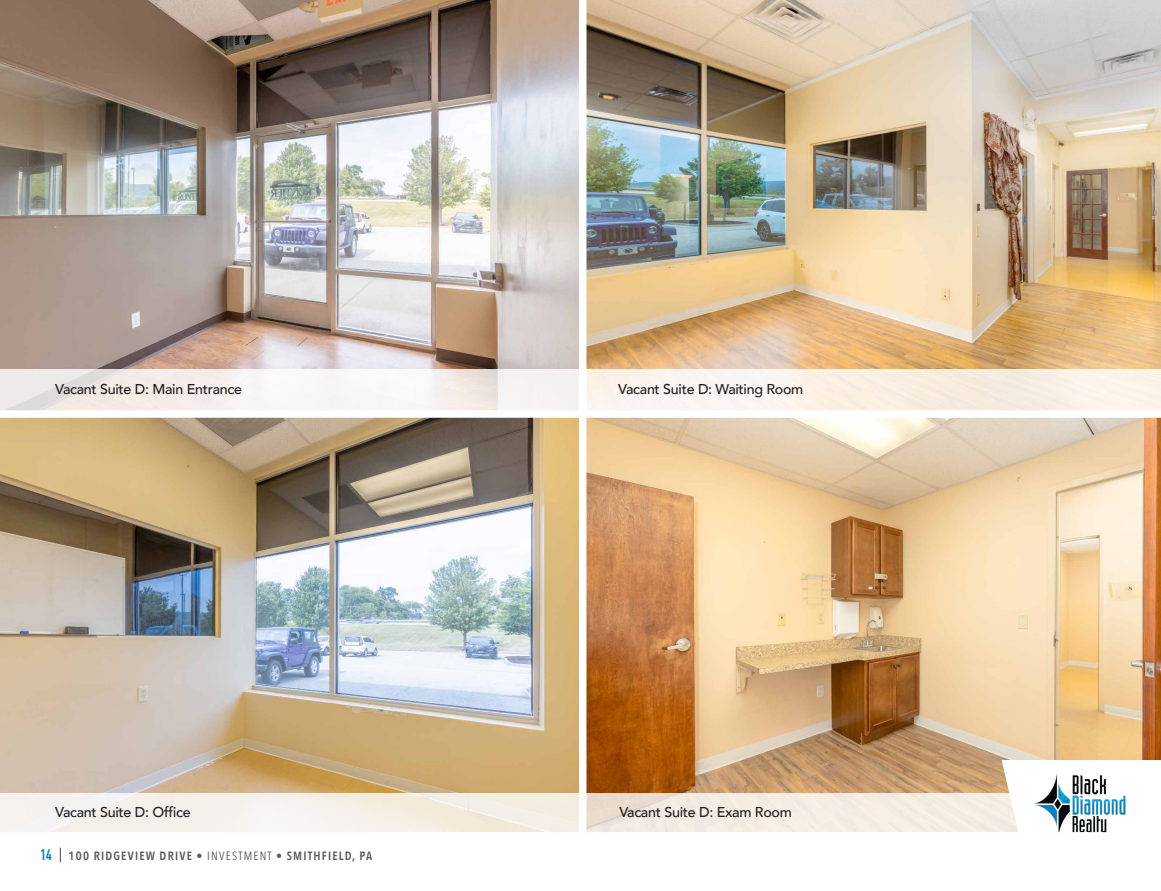
<style>
.page{position:relative;width:1161px;height:891px;background:#fff}
.page>*{position:absolute;margin:0;border:0;box-sizing:border-box;transform-origin:0 0}
.t1{font:700 15px "DIN Condensed";color:#0082c0}
.t2{font:500 14.25px "Avenir";letter-spacing:-.02em;color:#231f20}
.t3{font:600 12px "Avenir Next Condensed";letter-spacing:.1em;color:#57585a}
.s1{font-weight:400}
</style>
<div class="page">
<img style="left:586px;top:418px;width:575px;height:375px">
<img style="left:586px;top:0;width:575px;height:369px">
<img style="left:0;top:418px;width:579px;height:375px">
<img style="left:0;top:0;width:579px;height:369px">
<svg style="left:0;top:369px;width:579px;height:41px;fill:#f5f0ef"></svg>
<svg style="left:0;top:793px;width:1002px;height:39px;fill:#f5eee5"></svg>
<div style="left:582px;top:369px;width:579px;height:47px;background:#faf2e8"></div>
<div style="left:579px;top:0;width:7px;height:848px;background:#fff"></div>
<div style="left:0;top:410px;width:1161px;height:8px;background:#fff"></div>
<svg style="left:1002px;top:760px;width:159px;height:72px"></svg>
<svg style="left:60px;top:848px;width:1px;height:14px"></svg>
<img style="left:1025px;top:755px;width:105px;height:77px">
<p class="t2" style="left:55px;top:377px;width:188px">Vacant Suite D: Main Entrance</p>
<p class="t2" style="left:618px;top:377px;width:187px">Vacant Suite D: Waiting Room</p>
<p class="t2" style="left:55px;top:799px;width:137px">Vacant Suite D: Office</p>
<p class="t2" style="left:619px;top:799px;width:174px">Vacant Suite D: Exam Room</p>
<p class="t1" style="left:40px;top:845px;width:13px">14</p>
<p class="t3" style="left:69px;top:845px;width:305px">100 RIDGEVIEW DRIVE <span class="s1">• INVESTMENT •</span> SMITHFIELD, PA</p>
</div>
